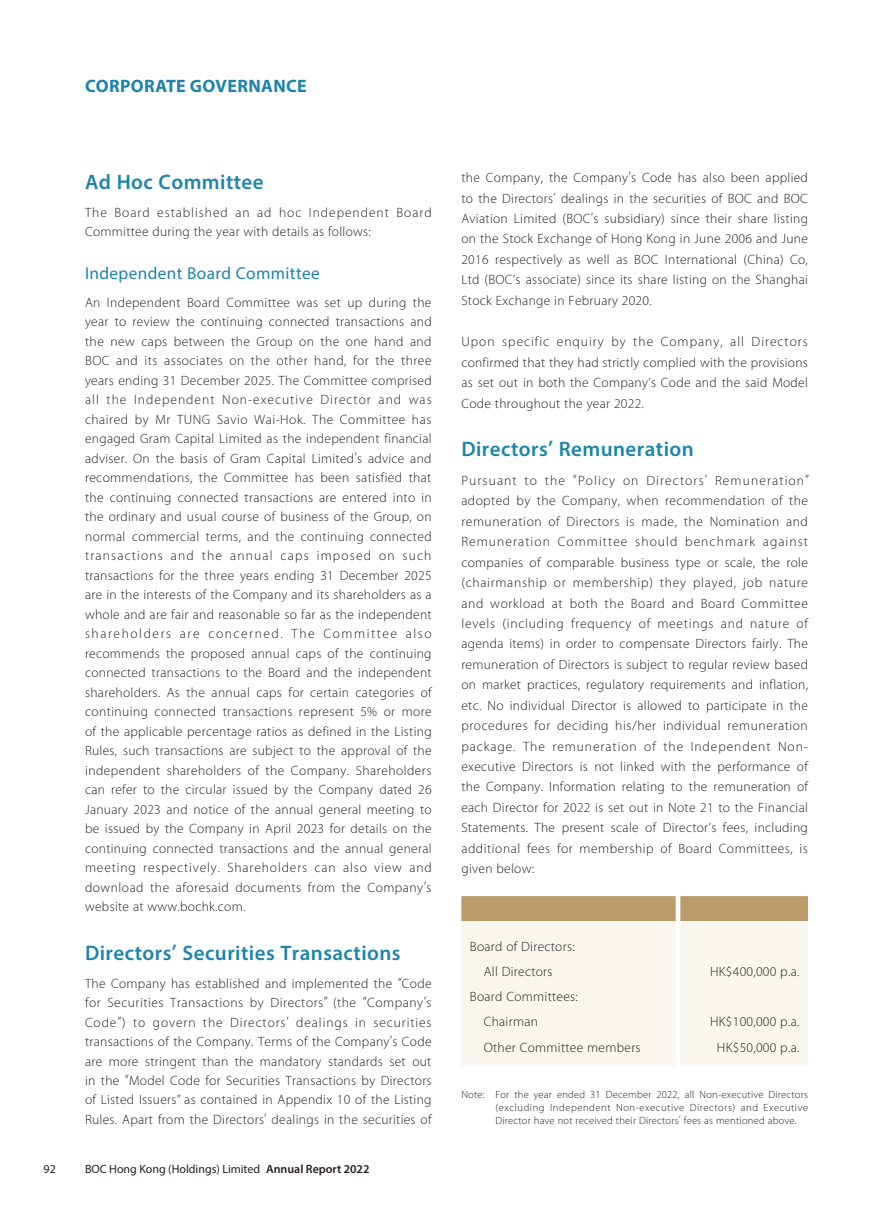
<style>
.page{position:relative;width:893px;height:1212px;background:#fff}
.page>*{position:absolute;margin:0;border:0;box-sizing:border-box;transform-origin:0 0}
.t1{font:600 21px "Myriad Pro";letter-spacing:.02em;color:#1c84ad}
.t2{font:700 18px "Myriad Pro";letter-spacing:.02em;color:#1c84ad}
.t3{font:17.25px "Myriad Pro";letter-spacing:.02em;color:#1c84ad}
.t4{font:300 13.5px/19.5px "Myriad Pro";letter-spacing:.02em;color:#241f1f;text-align:justify}
.t5{font:300 13.5px/19.5px "Myriad Pro";letter-spacing:.045em;color:#241f1f}
.t6{font:12px "Myriad Pro";color:#241f1f}
.t7{font:300 10.5px/13.2px "Myriad Pro";letter-spacing:.02em;color:#241f1f;text-align:justify}
.s1{font-weight:600}
</style>
<div class="page">
<div style="left:461px;top:896px;width:347px;height:25px;background:#b99a68"></div>
<div style="left:461px;top:921px;width:347px;height:145px;background:#f9f5ef"></div>
<h2 class="t2" style="left:85px;top:75px;width:223px">CORPORATE GOVERNANCE</h2>
<h1 class="t1" style="left:85px;top:168px;width:180px">Ad Hoc Committee</h1>
<p class="t5" style="left:85px;top:203px;width:348px">The Board established an ad hoc Independent Board<br>Committee during the year with details as follows:</p>
<p class="t3" style="left:85px;top:262px;width:236px">Independent Board Committee</p>
<p class="t4" style="left:85px;top:293px;width:348px">An Independent Board Committee was set up during the year to review the continuing connected transactions and the new caps between the Group on the one hand and BOC and its associates on the other hand, for the three years ending 31 December 2025. The Committee comprised all the Independent Non-executive Director and was chaired by Mr TUNG Savio Wai-Hok. The Committee has engaged Gram Capital Limited as the independent financial adviser. On the basis of Gram Capital Limited’s advice and recommendations, the Committee has been satisfied that the continuing connected transactions are entered into in the ordinary and usual course of business of the Group, on normal commercial terms, and the continuing connected transactions and the annual caps imposed on such transactions for the three years ending 31 December 2025 are in the interests of the Company and its shareholders as a whole and are fair and reasonable so far as the independent shareholders are concerned. The Committee also recommends the proposed annual caps of the continuing connected transactions to the Board and the independent shareholders. As the annual caps for certain categories of continuing connected transactions represent 5% or more of the applicable percentage ratios as defined in the Listing Rules, such transactions are subject to the approval of the independent shareholders of the Company. Shareholders can refer to the circular issued by the Company dated 26<br>January 2023 and notice of the annual general meeting to be issued by the Company in April 2023 for details on the continuing connected transactions and the annual general meeting respectively. Shareholders can also view and download the aforesaid documents from the Company’s website at www.bochk.com.</p>
<h1 class="t1" style="left:85px;top:939px;width:317px">Directors’ Securities Transactions</h1>
<p class="t4" style="left:85px;top:973px;width:348px">The Company has established and implemented the “Code for Securities Transactions by Directors” (the “Company’s Code”) to govern the Directors’ dealings in securities transactions of the Company. Terms of the Company’s Code are more stringent than the mandatory standards set out in the “Model Code for Securities Transactions by Directors of Listed Issuers” as contained in Appendix 10 of the Listing Rules. Apart from the Directors’ dealings in the securities of</p>
<p class="t6" style="left:44px;top:1161px;width:14px">92</p>
<p class="t6" style="left:85px;top:1161px;width:286px">BOC Hong Kong (Holdings) Limited <span class="s1">Annual Report 2022</span></p>
<p class="t4" style="left:461px;top:168px;width:348px;line-height:20.4px">the Company, the Company’s Code has also been applied to the Directors’ dealings in the securities of BOC and BOC Aviation Limited (BOC’s subsidiary) since their share listing on the Stock Exchange of Hong Kong in June 2006 and June 2016 respectively as well as BOC International (China) Co, Ltd (BOC’s associate) since its share listing on the Shanghai Stock Exchange in February 2020.</p>
<p class="t4" style="left:461px;top:332px;width:348px;line-height:20.4px">Upon specific enquiry by the Company, all Directors confirmed that they had strictly complied with the provisions as set out in both the Company’s Code and the said Model Code throughout the year 2022.</p>
<h1 class="t1" style="left:461px;top:436px;width:234px">Directors’ Remuneration</h1>
<p class="t4" style="left:461px;top:470px;width:349px;line-height:20.4px">Pursuant to the “Policy on Directors’ Remuneration” adopted by the Company, when recommendation of the remuneration of Directors is made, the Nomination and Remuneration Committee should benchmark against companies of comparable business type or scale, the role (chairmanship or membership) they played, job nature and workload at both the Board and Board Committee levels (including frequency of meetings and nature of agenda items) in order to compensate Directors fairly. The remuneration of Directors is subject to regular review based on market practices, regulatory requirements and inflation, etc. No individual Director is allowed to participate in the procedures for deciding his/her individual remuneration package. The remuneration of the Independent Non&shy;executive Directors is not linked with the performance of the Company. Information relating to the remuneration of each Director for 2022 is set out in Note 21 to the Financial Statements. The present scale of Director’s fees, including additional fees for membership of Board Committees, is given below:</p>
<p class="t4" style="left:484px;top:934px;width:93px;line-height:25.2px;text-indent:-14px">Board of Directors:<br>All Directors</p>
<p class="t4" style="left:484px;top:984px;width:96px;line-height:25.2px;text-indent:-14px">Board Committees:<br>Chairman</p>
<p class="t4" style="left:710px;top:962px;width:91px">HK$400,000 p.a.</p>
<p class="t4" style="left:710px;top:1012px;width:91px">HK$100,000 p.a.</p>
<p class="t4" style="left:484px;top:1038px;width:158px">Other Committee members</p>
<p class="t4" style="left:717px;top:1038px;width:84px">HK$50,000 p.a.</p>
<p class="t7" style="left:495px;top:1087px;width:314px;text-indent:-34px">Note: For the year ended 31 December 2022, all Non-executive Directors (excluding Independent Non-executive Directors) and Executive Director have not received their Directors’ fees as mentioned above.</p>
</div>
